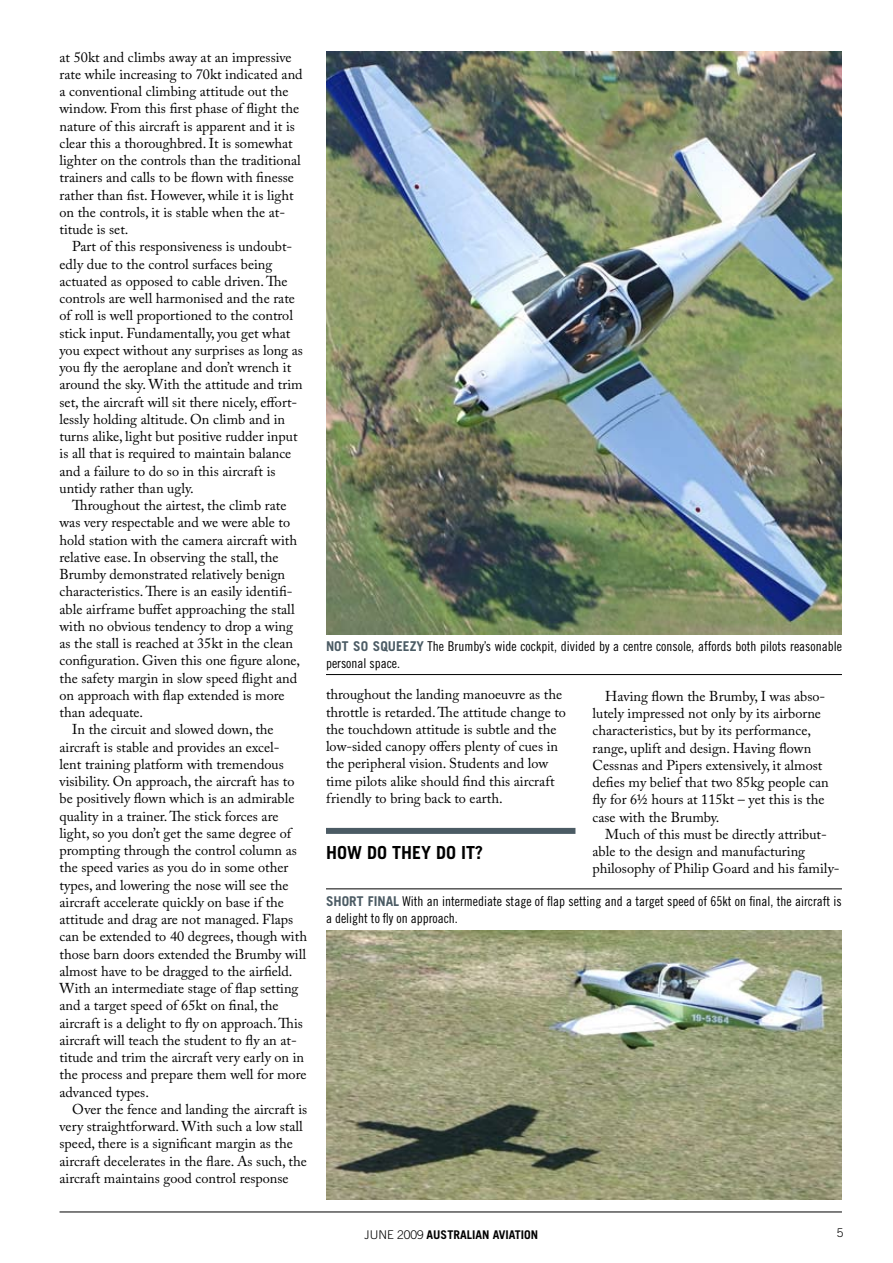
<style>
.page{position:relative;width:893px;height:1263px;background:#fff}
.page>*{position:absolute;margin:0;border:0;box-sizing:border-box;transform-origin:0 0}
.t1{font:700 18px "Trade Gothic";color:#000}
.t2{font:14.25px/17.2px "Adobe Caslon Pro";color:#000}
.t3{font:13.5px/16.5px "Trade Gothic Cond Eighteen";color:#000}
.t4{font:700 12px "Trade Gothic";color:#000}
.s1{font-family:"Trade Gothic";font-weight:700;color:#4b5b64}
.s2{font-weight:300}
</style>
<div class="page">
<hr style="left:60px;top:1211px;width:782px;height:1px;background:#000">
<div style="left:326px;top:828px;width:249px;height:6px;background:#4b5b64"></div>
<img style="left:326px;top:51px;width:516px;height:583px">
<hr style="left:326px;top:674px;width:516px;height:1px;background:#000">
<hr style="left:326px;top:888px;width:516px;height:1px;background:#000">
<img style="left:326px;top:930px;width:516px;height:269px">
<p class="t2" style="left:60px;top:48px;width:245px">at 50kt and climbs away at an impressive rate while increasing to 70kt indicated and a conventional climbing attitude out the window. From this first phase of flight the nature of this aircraft is apparent and it is clear this a thoroughbred. It is somewhat lighter on the controls than the traditional trainers and calls to be flown with finesse rather than fist. However, while it is light on the controls, it is stable when the at&shy;titude is set.</p>
<p class="t2" style="left:60px;top:238px;width:245px;text-indent:13px">Part of this responsiveness is undoubt&shy;edly due to the control surfaces being actuated as opposed to cable driven. The controls are well harmonised and the rate of roll is well proportioned to the control stick input. Fundamentally, you get what you expect without any surprises as long as you fly the aeroplane and don’t wrench it around the sky. With the attitude and trim set, the aircraft will sit there nicely, effort&shy;lessly holding altitude. On climb and in turns alike, light but positive rudder input is all that is required to maintain balance and a failure to do so in this aircraft is untidy rather than ugly.</p>
<p class="t2" style="left:72px;top:496px;width:216px">Throughout the airtest, the climb rate</p>
<p class="t2" style="left:60px;top:514px;width:232px">was very respectable and we were able to</p>
<p class="t2" style="left:60px;top:531px;width:239px">hold station with the camera aircraft with</p>
<p class="t2" style="left:60px;top:548px;width:220px">relative ease. In observing the stall, the</p>
<p class="t2" style="left:60px;top:565px;width:227px">Brumby demonstrated relatively benign</p>
<p class="t2" style="left:60px;top:583px;width:235px">characteristics. There is an easily identifi-</p>
<p class="t2" style="left:60px;top:600px;width:237px">able airframe buffet approaching the stall</p>
<p class="t2" style="left:60px;top:617px;width:235px">with no obvious tendency to drop a wing</p>
<p class="t2" style="left:60px;top:634px;width:235px">as the stall is reached at 35kt in the clean</p>
<p class="t2" style="left:60px;top:652px;width:242px">configuration. Given this one figure alone,</p>
<p class="t2" style="left:60px;top:669px;width:239px">the safety margin in slow speed flight and</p>
<p class="t2" style="left:60px;top:686px;width:227px">on approach with flap extended is more</p>
<p class="t2" style="left:60px;top:703px;width:85px">than adequate.</p>
<p class="t2" style="left:72px;top:721px;width:203px">In the circuit and slowed down, the</p>
<p class="t2" style="left:60px;top:738px;width:222px">aircraft is stable and provides an excel-</p>
<p class="t2" style="left:60px;top:755px;width:226px">lent training platform with tremendous</p>
<p class="t2" style="left:60px;top:772px;width:236px">visibility. On approach, the aircraft has to</p>
<p class="t2" style="left:60px;top:790px;width:237px">be positively flown which is an admirable</p>
<p class="t2" style="left:60px;top:807px;width:220px">quality in a trainer. The stick forces are</p>
<p class="t2" style="left:60px;top:824px;width:233px">light, so you don’t get the same degree of</p>
<p class="t2" style="left:60px;top:841px;width:239px">prompting through the control column as</p>
<p class="t2" style="left:60px;top:859px;width:230px">the speed varies as you do in some other</p>
<p class="t2" style="left:60px;top:876px;width:230px">types, and lowering the nose will see the</p>
<p class="t2" style="left:60px;top:893px;width:226px">aircraft accelerate quickly on base if the</p>
<p class="t2" style="left:60px;top:910px;width:235px">attitude and drag are not managed. Flaps</p>
<p class="t2" style="left:60px;top:928px;width:249px">can be extended to 40 degrees, though with</p>
<p class="t2" style="left:60px;top:945px;width:248px">those barn doors extended the Brumby will</p>
<p class="t2" style="left:60px;top:962px;width:235px">almost have to be dragged to the airfield.</p>
<p class="t2" style="left:60px;top:979px;width:240px">With an intermediate stage of flap setting</p>
<p class="t2" style="left:60px;top:997px;width:221px">and a target speed of 65kt on final, the</p>
<p class="t2" style="left:60px;top:1014px;width:245px">aircraft is a delight to fly on approach. This</p>
<p class="t2" style="left:60px;top:1031px;width:239px">aircraft will teach the student to fly an at-</p>
<p class="t2" style="left:60px;top:1048px;width:246px">titude and trim the aircraft very early on in</p>
<p class="t2" style="left:60px;top:1066px;width:248px">the process and prepare them well for more</p>
<p class="t2" style="left:60px;top:1083px;width:91px">advanced types.</p>
<p class="t2" style="left:72px;top:1100px;width:236px">Over the fence and landing the aircraft is</p>
<p class="t2" style="left:60px;top:1117px;width:245px">very straightforward. With such a low stall</p>
<p class="t2" style="left:60px;top:1135px;width:235px">speed, there is a significant margin as the</p>
<p class="t2" style="left:60px;top:1152px;width:249px">aircraft decelerates in the flare. As such, the</p>
<p class="t2" style="left:60px;top:1169px;width:231px">aircraft maintains good control response</p>
<p class="t3" style="left:326px;top:638px;width:517px"><span class="s1">NOT SO SQUEEZY</span> The Brumby’s wide cockpit, divided by a centre console, affords both pilots reasonable personal space.</p>
<p class="t2" style="left:326px;top:686px;width:242px">throughout the landing manoeuvre as the throttle is retarded. The attitude change to the touchdown attitude is subtle and the low-sided canopy offers plenty of cues in the peripheral vision. Students and low time pilots alike should find this aircraft friendly to bring back to earth.</p>
<p class="t1" style="left:326px;top:842px;width:13px">HOW</p>
<p class="t1" style="left:367px;top:842px;width:118px">DO THEY DO IT?</p>
<p class="t2" style="left:592px;top:687px;width:238px;text-indent:13px">Having flown the Brumby, I was abso&shy;lutely impressed not only by its airborne characteristics, but by its performance, range, uplift and design. Having flown Cessnas and Pipers extensively, it almost defies my belief that two 85kg people can fly for 6½ hours at 115kt – yet this is the case with the Brumby.</p>
<p class="t2" style="left:592px;top:825px;width:249px;text-indent:13px">Much of this must be directly attribut&shy;able to the design and manufacturing philosophy of Philip Goard and his family-</p>
<p class="t3" style="left:326px;top:893px;width:517px"><span class="s1">SHORT FINAL</span> With an intermediate stage of flap setting and a target speed of 65kt on final, the aircraft is a delight to fly on approach.</p>
<p class="t4" style="left:365px;top:1227px;width:175px"><span class="s2">JUNE 2009</span> AUSTRALIAN AVIATION</p>
</div>
